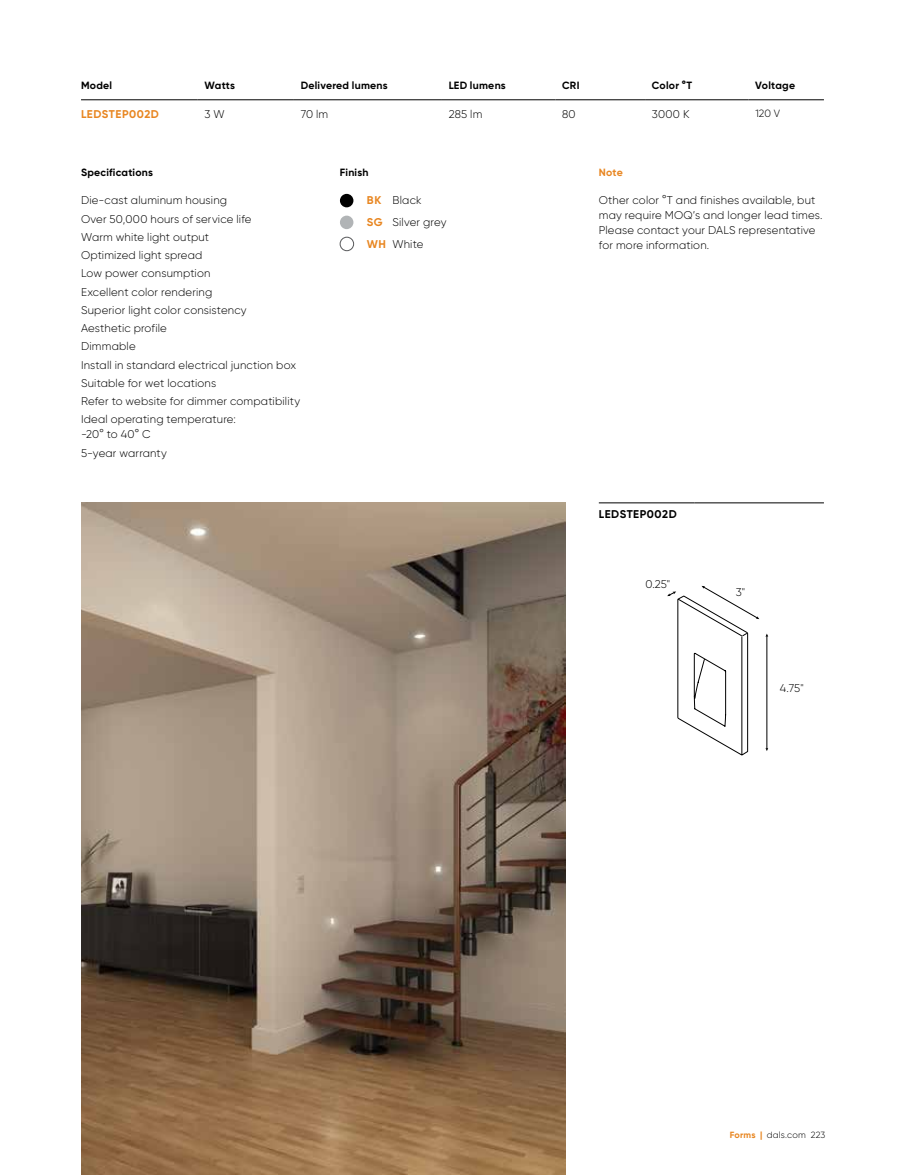
<style>
.page{position:relative;width:905px;height:1175px;background:#fff}
.page>*{position:absolute;margin:0;border:0;box-sizing:border-box;transform-origin:0 0}
.t1{font:300 11.25px/18.3px "Gilroy";letter-spacing:.015em;color:#000}
.t2{font:700 11.25px "Gilroy";letter-spacing:.045em;color:#000}
.t3{font:700 11.25px "Gilroy";letter-spacing:.045em;color:#e88621}
.t4{font:700 10.5px "Gilroy";letter-spacing:.02em;color:#000}
.t5{font:700 10.5px "Gilroy";color:#e88621}
.t6{font:300 10.5px "Gilroy";color:#000}
.t7{font:300 9px "Gilroy";letter-spacing:.02em;color:#000}
.s1{font-weight:700;color:#e88621}
</style>
<div class="page">
<img style="left:81px;top:502px;width:484px;height:672px">
<div style="left:340px;top:194px;width:13px;height:13px;background:#000;border-radius:50%"></div>
<div style="left:340px;top:216px;width:13px;height:13px;background:#b1b4b6;border-radius:50%"></div>
<div style="left:340px;top:237px;width:14px;height:14px;border:1px solid #58595b;border-radius:50%"></div>
<hr style="left:766px;top:636px;width:1px;height:113px;background:#000">
<svg style="left:667px;top:586px;width:92px;height:169px"></svg>
<hr style="left:598px;top:502px;width:96px;height:1px;background:#000">
<hr style="left:694px;top:502px;width:130px;height:1px;background:#000">
<hr style="left:81px;top:99px;width:117px;height:1px;background:#000">
<hr style="left:198px;top:99px;width:96px;height:1px;background:#000">
<hr style="left:294px;top:99px;width:148px;height:1px;background:#000">
<hr style="left:442px;top:99px;width:113px;height:1px;background:#000">
<hr style="left:555px;top:99px;width:90px;height:1px;background:#000">
<hr style="left:645px;top:99px;width:103px;height:1px;background:#000">
<hr style="left:748px;top:99px;width:76px;height:1px;background:#000">
<p class="t4" style="left:81px;top:79px;width:33px">Model</p>
<p class="t4" style="left:204px;top:79px;width:32px">Watts</p>
<p class="t4" style="left:301px;top:79px;width:89px">Delivered lumens</p>
<p class="t4" style="left:448px;top:79px;width:59px">LED lumens</p>
<p class="t4" style="left:562px;top:79px;width:19px">CRI</p>
<p class="t4" style="left:651px;top:79px;width:42px">Color °T</p>
<p class="t4" style="left:755px;top:79px;width:41px">Voltage</p>
<p class="t3" style="left:81px;top:107px;width:79px">LEDSTEP002D</p>
<p class="t1" style="left:204px;top:104px;width:22px">3 W</p>
<p class="t1" style="left:301px;top:104px;width:29px">70 lm</p>
<p class="t1" style="left:448px;top:104px;width:35px">285 lm</p>
<p class="t1" style="left:562px;top:104px;width:15px">80</p>
<p class="t1" style="left:652px;top:104px;width:39px">3000 K</p>
<p class="t6" style="left:755px;top:107px;width:26px">120 V</p>
<p class="t4" style="left:81px;top:166px;width:73px">Specifications</p>
<p class="t1" style="left:81px;top:191px;width:221px">Die-cast aluminum housing<br>Over 50,000 hours of service life<br>Warm white light output<br>Optimized light spread<br>Low power consumption<br>Excellent color rendering<br>Superior light color consistency<br>Aesthetic profile<br>Dimmable<br>Install in standard electrical junction box<br>Suitable for wet locations<br>Refer to website for dimmer compatibility<br>Ideal operating temperature:</p>
<p class="t1" style="left:81px;top:425px;width:87px">-20° to 40° C<br>5-year warranty</p>
<p class="t4" style="left:340px;top:166px;width:30px">Finish</p>
<p class="t1" style="left:367px;top:189px;width:81px;line-height:21.8px"><span class="s1">BK</span> Black<br><span class="s1">SG</span> Silver grey<br><span class="s1">WH</span> White</p>
<p class="t5" style="left:598px;top:166px;width:26px">Note</p>
<p class="t1" style="left:598px;top:193px;width:225px;line-height:15px">Other color °T and finishes available, but may require MOQ’s and longer lead times.<br>Please contact your DALS representative for more information.</p>
<p class="t2" style="left:598px;top:507px;width:79px">LEDSTEP002D</p>
<p class="t1" style="left:645px;top:575px;width:26px">0.25"</p>
<p class="t1" style="left:735px;top:583px;width:11px">3"</p>
<p class="t1" style="left:779px;top:679px;width:25px">4.75"</p>
<p class="t7" style="left:729px;top:1129px;width:97px"><span class="s1">Forms |</span> dals.com 223</p>
</div>
